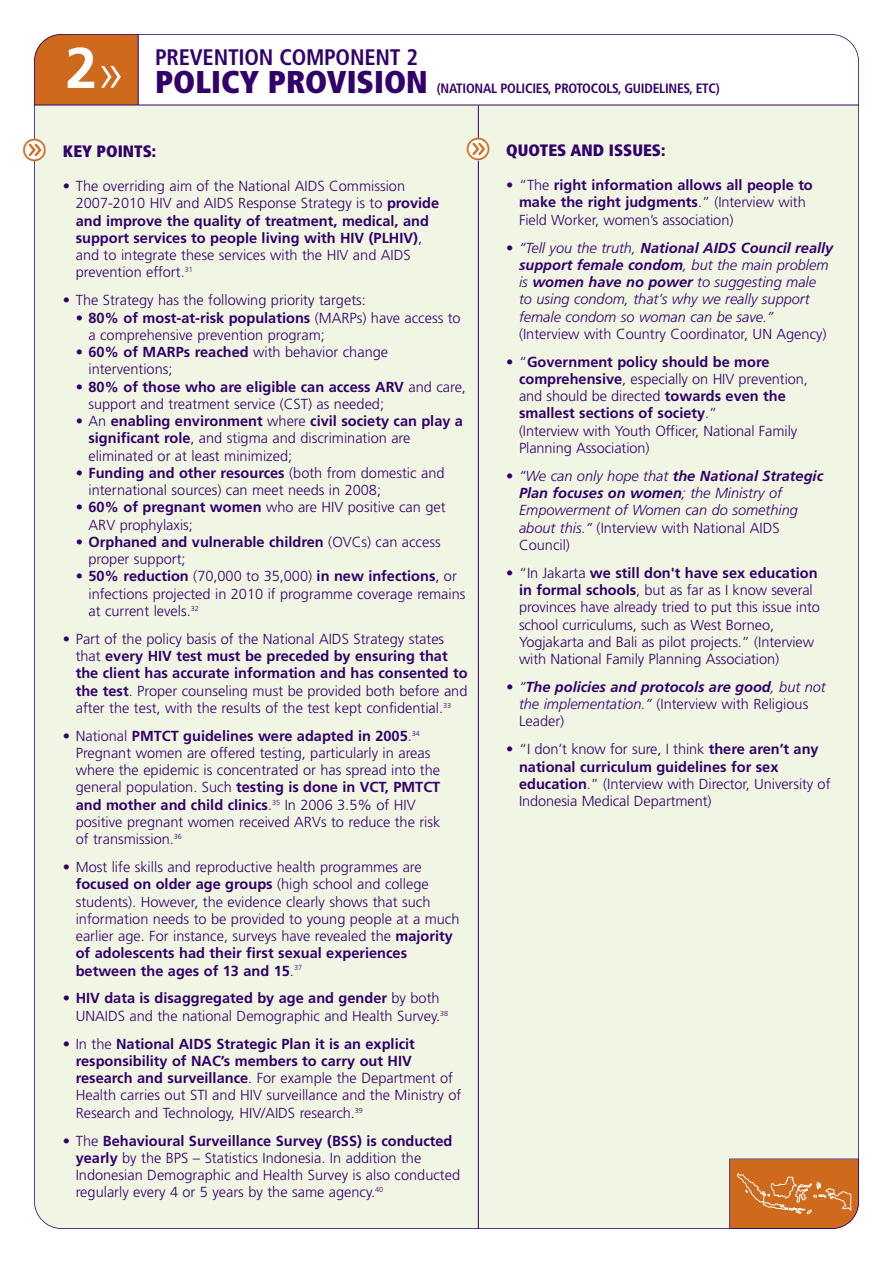
<style>
.page{position:relative;width:893px;height:1263px;background:#fff}
.page>*{position:absolute;margin:0;border:0;box-sizing:border-box;transform-origin:0 0}
.t1{font:900 condensed 31.5px "Frutiger";color:#32006b}
.t2{font:28.05px "Button Bonus Circle Positive";color:#cf691b}
.t3{font:700 condensed 22.5px "Frutiger";letter-spacing:-.01em;color:#32006b}
.t4{font:900 condensed 16.5px "Frutiger";color:#32006b}
.t5{font:300 14.55px/17.2px "Frutiger";color:#32006b}
.t6{font:italic 300 14.55px/17.2px "Frutiger";color:#32006b}
.t7{font:700 14.55px/17.2px "Frutiger";color:#32006b}
.t8{font:italic 700 14.55px/17.2px "Frutiger";color:#32006b}
.t9{font:700 condensed 13.5px "Frutiger";letter-spacing:-.015em;color:#32006b}
.s1{font-weight:300;font-stretch:normal;font-size:52.95px;color:#fff}
.s2{font-weight:700}
.s3{font-weight:300}
.s4{font-style:normal}
.s5{font-weight:300;font-style:normal}
</style>
<div class="page">
<div style="left:34px;top:293px;width:825px;height:936px;background:#f1f6e4;border-radius:27px"></div>
<div style="left:34px;top:34px;width:104px;height:71px;background:#cf691b"></div>
<div style="left:34px;top:105px;width:825px;height:867px;background:#f1f6e4"></div>
<hr style="left:34px;top:105px;width:825px;height:1px;background:#32006b">
<hr style="left:478px;top:105px;width:1px;height:1124px;background:#32006b">
<svg style="left:729px;top:1158px;width:130px;height:71px;background:#cd7332"></svg>
<hr style="left:138px;top:34px;width:1px;height:71px;background:#32006b">
<div style="left:24px;top:140px;width:20px;height:21px;background:#fff;border-radius:50%"></div>
<div style="left:467px;top:139px;width:21px;height:21px;background:#fff;border-radius:50%"></div>
<h1 class="t1" style="left:65px;top:69px;width:364px"><sup>2</sup><span class="s1">»</span> POLICY PROVISION</h1>
<h3 class="t3" style="left:155px;top:48px;width:264px">PREVENTION COMPONENT 2</h3>
<p class="t9" style="left:437px;top:83px;width:285px">(NATIONAL POLICIES, PROTOCOLS, GUIDELINES, ETC)</p>
<h2 class="t2" style="left:21px;top:138px;width:30px">g</h2>
<h2 class="t2" style="left:464px;top:138px;width:30px">g</h2>
<p class="t4" style="left:63px;top:145px;width:95px">KEY POINTS:</p>
<p class="t5" style="left:76px;top:179px;width:365px;text-indent:-13px">• The overriding aim of the National AIDS Commission 2007-2010 HIV and AIDS Response Strategy is to <span class="s2">provide and improve the quality of treatment, medical, and support services to people living with HIV (PLHIV)</span>, and to integrate these services with the HIV and AIDS prevention effort.<sup>31</sup></p>
<p class="t5" style="left:63px;top:293px;width:304px">• The Strategy has the following priority targets:</p>
<p class="t5" style="left:88px;top:310px;width:374px;text-indent:-13px">• <span class="s2">80% of most-at-risk populations</span> (MARPs) have access to a comprehensive prevention program;</p>
<p class="t5" style="left:88px;top:345px;width:301px;text-indent:-13px">• <span class="s2">60% of MARPs reached</span> with behavior change interventions;</p>
<p class="t5" style="left:88px;top:379px;width:379px;text-indent:-13px">• <span class="s2">80% of those who are eligible can access ARV</span> and care, support and treatment service (CST) as needed;</p>
<p class="t5" style="left:88px;top:414px;width:376px;text-indent:-13px">• An <span class="s2">enabling environment</span> where <span class="s2">civil society can play a significant role</span>, and stigma and discrimination are eliminated or at least minimized;</p>
<p class="t5" style="left:88px;top:465px;width:358px;text-indent:-13px">• <span class="s2">Funding and other resources</span> (both from domestic and international sources) can meet needs in 2008;</p>
<p class="t5" style="left:88px;top:500px;width:359px;text-indent:-13px">• <span class="s2">60% of pregnant women</span> who are HIV positive can get<br>ARV prophylaxis;</p>
<p class="t5" style="left:88px;top:534px;width:354px;text-indent:-13px">• <span class="s2">Orphaned and vulnerable children</span> (OVCs) can access proper support;</p>
<p class="t5" style="left:88px;top:569px;width:379px;text-indent:-13px">• <span class="s2">50% reduction</span> (70,000 to 35,000) <span class="s2">in new infections</span>, or infections projected in 2010 if programme coverage remains at current levels.<sup>32</sup></p>
<p class="t5" style="left:76px;top:631px;width:393px;text-indent:-13px">• Part of the policy basis of the National AIDS Strategy states that <span class="s2">every HIV test must be preceded by ensuring that the client has accurate information and has consented to the test</span>. Proper counseling must be provided both before and after the test, with the results of the test kept confidential.<sup>33</sup></p>
<p class="t5" style="left:76px;top:728px;width:366px;text-indent:-13px">• National <span class="s2">PMTCT guidelines were adapted in 2005</span>.<sup>34<br></sup>Pregnant women are offered testing, particularly in areas where the epidemic is concentrated or has spread into the general population. Such <span class="s2">testing is done in VCT, PMTCT and mother and child clinics</span>.<sup>35</sup> In 2006 3.5% of HIV positive pregnant women received ARVs to reduce the risk of transmission.<sup>36</sup></p>
<p class="t5" style="left:76px;top:859px;width:385px;text-indent:-13px">• Most life skills and reproductive health programmes are <span class="s2">focused on older age groups</span> (high school and college students). However, the evidence clearly shows that such information needs to be provided to young people at a much earlier age. For instance, surveys have revealed the <span class="s2">majority of adolescents had their first sexual experiences between the ages of 13 and 15</span>.<sup>37</sup></p>
<p class="t5" style="left:76px;top:991px;width:374px;text-indent:-13px">• <span class="s2">HIV data is disaggregated by age and gender</span> by both<br>UNAIDS and the national Demographic and Health Survey.<sup>38</sup></p>
<p class="t5" style="left:76px;top:1036px;width:387px;text-indent:-13px">• In the <span class="s2">National AIDS Strategic Plan it is an explicit responsibility of NAC’s members to carry out HIV research and surveillance</span>. For example the Department of Health carries out STI and HIV surveillance and the Ministry of Research and Technology, HIV/AIDS research.<sup>39</sup></p>
<p class="t5" style="left:76px;top:1133px;width:386px;text-indent:-13px">• The <span class="s2">Behavioural Surveillance Survey (BSS) is conducted yearly</span> by the BPS – Statistics Indonesia. In addition the Indonesian Demographic and Health Survey is also conducted regularly every 4 or 5 years by the same agency.<sup>40</sup></p>
<p class="t4" style="left:506px;top:144px;width:161px">QUOTES AND ISSUES:</p>
<p class="t7" style="left:519px;top:178px;width:295px;text-indent:-13px"><span class="s3">• “The</span> right information allows all people to make the right judgments<span class="s3">.” (Interview with<br>Field Worker, women’s association)</span></p>
<p class="t6" style="left:519px;top:240px;width:316px;text-indent:-13px"><span class="s4">•</span> “Tell you the truth, <span class="s2">National AIDS Council really support female condom</span>, but the main problem is <span class="s2">women have no power</span> to suggesting male<br>to using condom, that’s why we really support female condom so woman can be save.”</p>
<p class="t5" style="left:519px;top:326px;width:309px">(Interview with Country Coordinator, UN Agency)</p>
<p class="t5" style="left:519px;top:354px;width:290px;text-indent:-13px">• “<span class="s2">Government policy should be more comprehensive</span>, especially on HIV prevention, and should be directed <span class="s2">towards even the smallest sections of society</span>.”<br>(Interview with Youth Officer, National Family Planning Association)</p>
<p class="t6" style="left:519px;top:468px;width:306px;text-indent:-13px"><span class="s4">•</span> “We can only hope that <span class="s2">the National Strategic Plan focuses on women</span>; the Ministry of Empowerment of Women can do something about this.” <span class="s4">(Interview with National AIDS Council)</span></p>
<p class="t5" style="left:519px;top:565px;width:302px;text-indent:-13px">• “In Jakarta <span class="s2">we still don't have sex education in formal schools</span>, but as far as I know several provinces have already tried to put this issue into school curriculums, such as West Borneo, Yogjakarta and Bali as pilot projects.” (Interview with National Family Planning Association)</p>
<p class="t8" style="left:519px;top:679px;width:308px;text-indent:-13px"><span class="s3">• “</span>The policies and protocols are good<span class="s3">, but not the implementation.”</span> <span class="s5">(Interview with Religious<br>Leader)</span></p>
<p class="t5" style="left:519px;top:742px;width:313px;text-indent:-13px">• “I don’t know for sure, I think <span class="s2">there aren’t any national curriculum guidelines for sex education</span>.” (Interview with Director, University of Indonesia Medical Department)</p>
</div>
